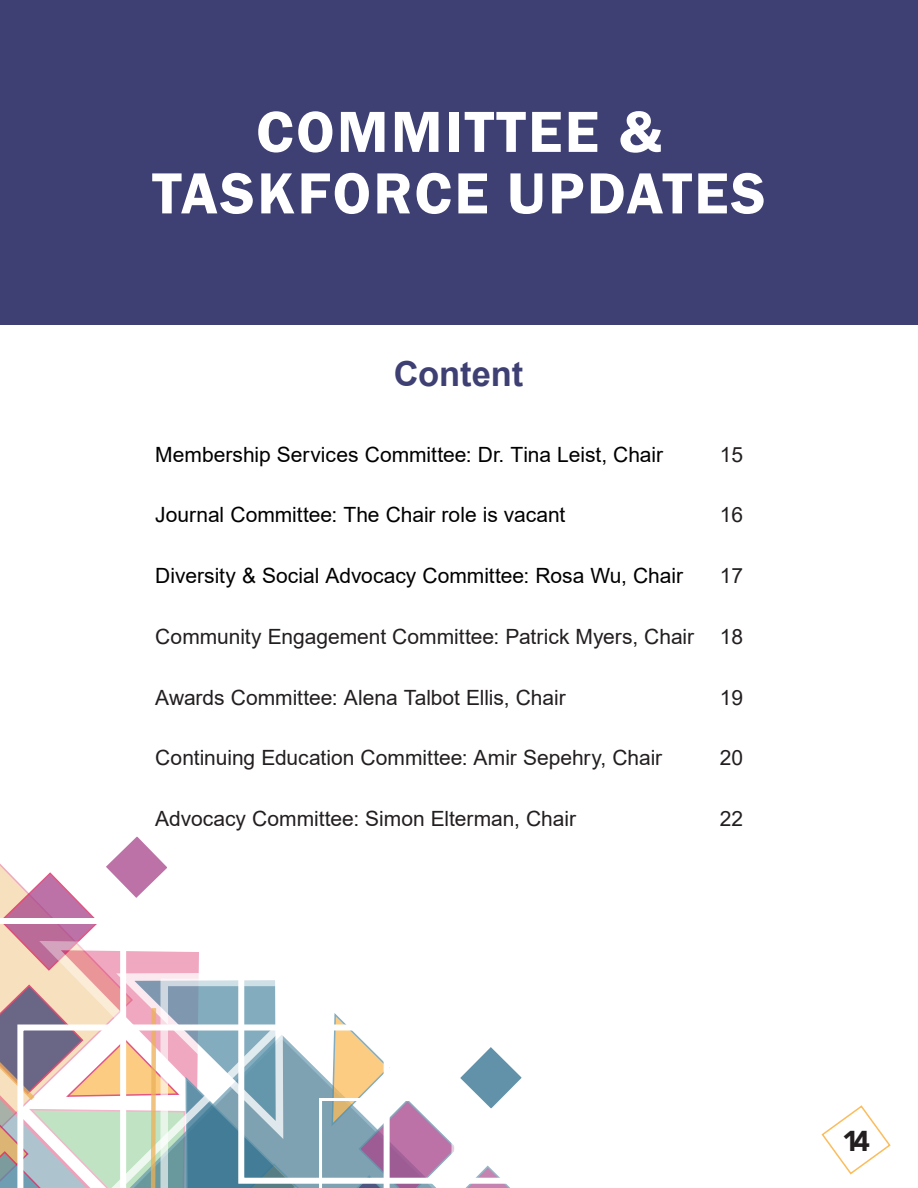
<style>
.page{position:relative;width:918px;height:1188px;background:#fff}
.page>*{position:absolute;margin:0;border:0;box-sizing:border-box;transform-origin:0 0}
.t1{font:600 60px "Franklin Gothic";letter-spacing:.04em;color:#fff}
.Inside_Pages_Article_Body_Text{font:700 34.5px "Arial";letter-spacing:-.005em;color:#3e3f73}
.t2{font:900 28.5px "Avenir";color:#231f20}
.Inside_Pages_References{font:21px "Arial";color:#231f20}
.Inside_Pages_References-2{font:21px "Arial";color:#000}
</style>
<div class="page">
<svg style="left:821px;top:1105px;width:70px;height:70px"></svg>
<div style="left:0;top:0;width:918px;height:324px;background:#3e3f73"></div>
<svg style="left:0;top:836px;width:522px;height:352px"></svg>
<svg style="left:160px;top:979px;width:299px;height:209px"></svg>
<p class="t1" style="left:256px;top:95px;width:407px">COMMITTEE &amp;</p>
<p class="t1" style="left:152px;top:156px;width:615px">TASKFORCE UPDATES</p>
<p class="Inside_Pages_Article_Body_Text" style="left:394px;top:350px;width:131px">Content</p>
<p class="Inside_Pages_References-2" style="left:155px;top:440px;width:509px">Membership Services Committee: Dr. Tina Leist, Chair</p>
<p class="Inside_Pages_References" style="left:720px;top:440px;width:25px">15</p>
<p class="Inside_Pages_References-2" style="left:155px;top:501px;width:412px">Journal Committee: The Chair role is vacant</p>
<p class="Inside_Pages_References" style="left:720px;top:501px;width:25px">16</p>
<p class="Inside_Pages_References-2" style="left:155px;top:561px;width:529px">Diversity &amp; Social Advocacy Committee: Rosa Wu, Chair</p>
<p class="Inside_Pages_References" style="left:720px;top:561px;width:25px">17</p>
<p class="Inside_Pages_References" style="left:155px;top:622px;width:540px">Community Engagement Committee: Patrick Myers, Chair</p>
<p class="Inside_Pages_References" style="left:720px;top:622px;width:25px">18</p>
<p class="Inside_Pages_References" style="left:155px;top:683px;width:412px">Awards Committee: Alena Talbot Ellis, Chair</p>
<p class="Inside_Pages_References" style="left:720px;top:683px;width:25px">19</p>
<p class="Inside_Pages_References" style="left:155px;top:744px;width:508px">Continuing Education Committee: Amir Sepehry, Chair</p>
<p class="Inside_Pages_References" style="left:720px;top:744px;width:25px">20</p>
<p class="Inside_Pages_References" style="left:155px;top:804px;width:422px">Advocacy Committee: Simon Elterman, Chair</p>
<p class="Inside_Pages_References" style="left:720px;top:804px;width:25px">22</p>
<h3 class="t2" style="left:842px;top:1120px;width:30px">14</h3>
</div>
